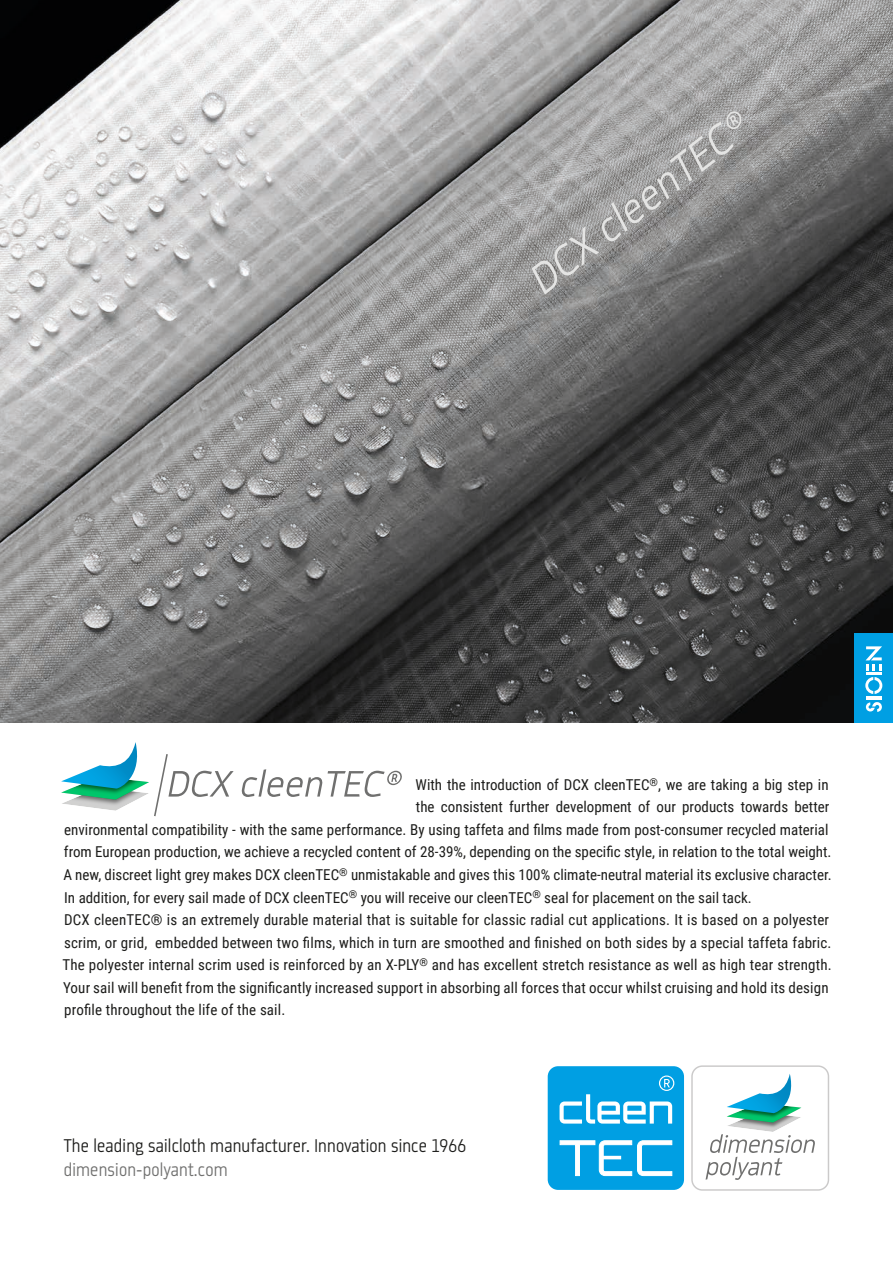
<style>
.page{position:relative;width:893px;height:1263px;background:#fff}
.page>*{position:absolute;margin:0;border:0;box-sizing:border-box;transform-origin:0 0}
.t1{font:300 19.5px "Metroflex Narrow";letter-spacing:.01em;color:#1d1d1b}
.t2{font:300 19.5px "Metroflex Narrow";letter-spacing:.01em;color:#70706f}
.t3{font:15px/22.5px "Roboto Condensed";color:#1d1d1b}
</style>
<div class="page">
<img style="left:0;top:0;width:893px;height:723px">
<svg style="left:527px;top:107px;width:226px;height:188px;background:#969695"></svg>
<div style="left:855px;top:634px;width:38px;height:89px;background:#009fe3"></div>
<svg style="left:866px;top:702px;width:16px;height:10px"></svg>
<svg style="left:865px;top:677px;width:17px;height:17px"></svg>
<hr style="left:866px;top:696px;width:16px;height:3px;background:#fff">
<hr style="left:866px;top:672px;width:16px;height:3px;background:#fff">
<svg style="left:865px;top:646px;width:17px;height:25px"></svg>
<div style="left:548px;top:1066px;width:136px;height:124px;background:#009fe3;border-radius:10px"></div>
<svg style="left:559px;top:1140px;width:113px;height:36px"></svg>
<hr style="left:601px;top:1156px;width:20px;height:3px;background:#fff">
<div style="left:691px;top:1065px;width:138px;height:126px;border:1px solid #cbcaca;border-radius:10px"></div>
<svg style="left:705px;top:1074px;width:110px;height:106px"></svg>
<svg style="left:560px;top:1075px;width:114px;height:48px"></svg>
<svg style="left:61px;top:742px;width:341px;height:75px"></svg>
<p class="t3" style="left:416px;top:773px;width:415px">With the introduction of DCX cleenTEC<sup>®</sup>, we are taking a big step in</p>
<p class="t3" style="left:416px;top:795px;width:415px">the consistent further development of our products towards better</p>
<p class="t3" style="left:64px;top:818px;width:766px">environmental compatibility - with the same performance. By using taffeta and films made from post-consumer recycled material</p>
<p class="t3" style="left:64px;top:840px;width:769px">from European production, we achieve a recycled content of 28-39%, depending on the specific style, in relation to the total weight.</p>
<p class="t3" style="left:63px;top:863px;width:770px">A new, discreet light grey makes DCX cleenTEC<sup>®</sup> unmistakable and gives this 100% climate-neutral material its exclusive character.</p>
<p class="t3" style="left:64px;top:885px;width:689px">In addition, for every sail made of DCX cleenTEC<sup>®</sup> you will receive our cleenTEC<sup>®</sup> seal for placement on the sail tack.</p>
<p class="t3" style="left:62px;top:908px;width:771px">DCX cleenTEC® is an extremely durable material that is suitable for classic radial cut applications. It is based on a polyester scrim, or grid, embedded between two films, which in turn are smoothed and finished on both sides by a special taffeta fabric.<br>The polyester internal scrim used is reinforced by an X-PLY<sup>®</sup> and has excellent stretch resistance as well as high tear strength.<br>Your sail will benefit from the significantly increased support in absorbing all forces that occur whilst cruising and hold its design profile throughout the life of the sail.</p>
<p class="t1" style="left:64px;top:1134px;width:404px">The leading sailcloth manufacturer. Innovation since 1966</p>
<p class="t2" style="left:64px;top:1158px;width:165px">dimension-polyant.com</p>
</div>
